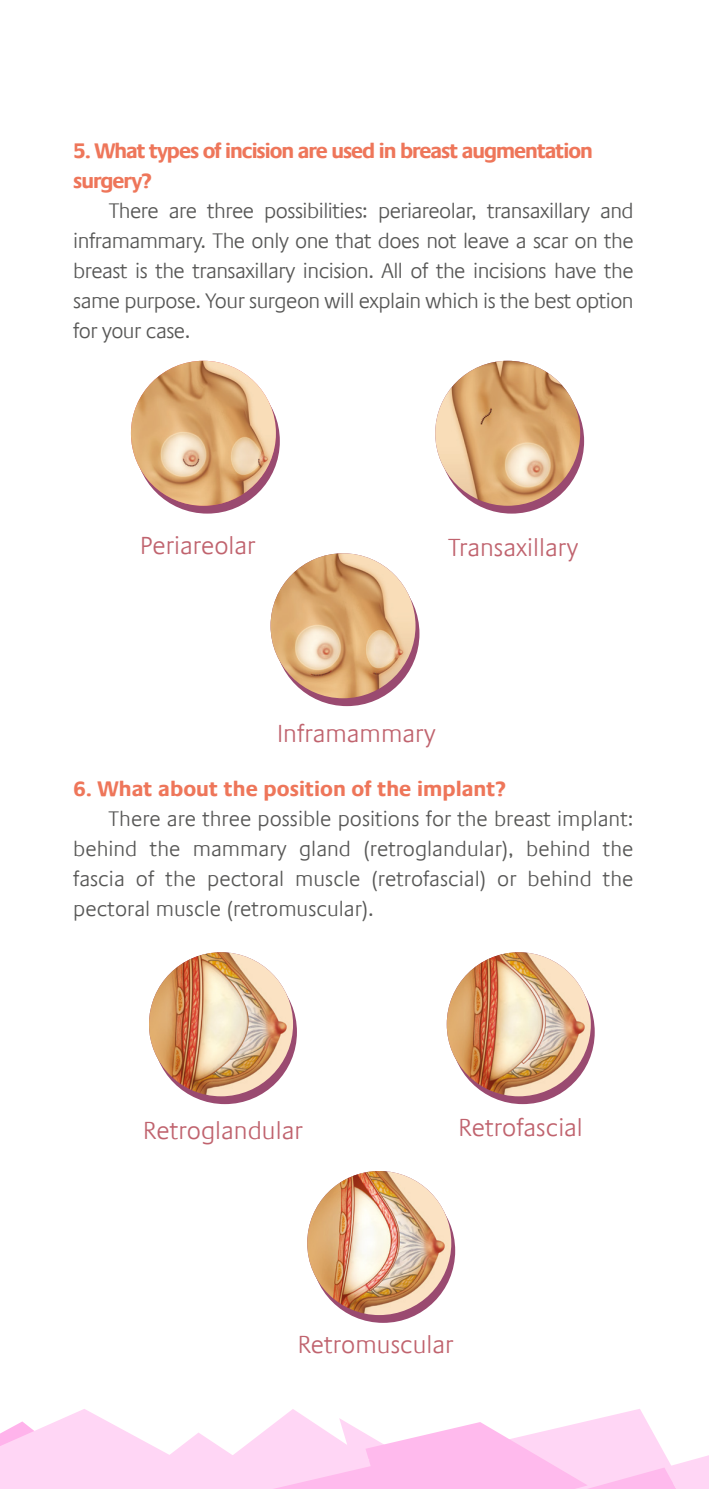
<style>
.page{position:relative;width:709px;height:1489px;background:#fff}
.page>*{position:absolute;margin:0;border:0;box-sizing:border-box;transform-origin:0 0}
.t1{font:300 25px "Praxis Com";color:#c0636e}
.t2{font:300 21.25px/30px "Praxis Com";letter-spacing:-.02em;color:#575756;text-align:justify}
.t3{font:700 21.25px/30px "Praxis Com";letter-spacing:-.05em;color:#ee765a}
.t4{font:700 21.25px "Praxis Com";color:#ee765a}
</style>
<div class="page">
<svg style="left:0;top:1409px;width:709px;height:79px"></svg>
<div style="left:439px;top:368px;width:145px;height:145px;background:#9a4a70;border-radius:50%"></div>
<img style="left:435px;top:361px;width:145px;height:144px;border-radius:72px">
<div style="left:135px;top:368px;width:145px;height:145px;background:#9a4a70;border-radius:50%"></div>
<img style="left:131px;top:361px;width:145px;height:144px;border-radius:72px">
<svg style="left:274px;top:561px;width:145px;height:145px"></svg>
<img style="left:270px;top:553px;width:145px;height:145px;border-radius:72px">
<svg style="left:311px;top:1178px;width:144px;height:144px"></svg>
<img style="left:307px;top:1170px;width:144px;height:144px;border-radius:72px">
<div style="left:450px;top:960px;width:144px;height:144px;background:#9a4a70;border-radius:50%"></div>
<img style="left:447px;top:952px;width:144px;height:144px;border-radius:72px">
<div style="left:153px;top:960px;width:144px;height:144px;background:#9a4a70;border-radius:50%"></div>
<img style="left:149px;top:952px;width:144px;height:144px;border-radius:72px">
<p class="t3" style="left:73px;top:136px;width:521px">5. What types of incision are used in breast augmentation surgery?</p>
<p class="t2" style="left:73px;top:196px;width:562px;text-indent:35px">There are three possibilities: periareolar, transaxillary and inframammary. The only one that does not leave a scar on the breast is the transaxillary incision. All of the incisions have the same purpose. Your surgeon will explain which is the best option for your case.</p>
<p class="t1" style="left:140px;top:531px;width:117px">Periareolar</p>
<p class="t1" style="left:448px;top:532px;width:132px">Transaxillary</p>
<p class="t1" style="left:277px;top:719px;width:160px">Inframammary</p>
<p class="t4" style="left:73px;top:776px;width:434px">6. What about the position of the implant?</p>
<p class="t2" style="left:73px;top:804px;width:562px;text-indent:35px">There are three possible positions for the breast implant: behind the mammary gland (retroglandular), behind the fascia of the pectoral muscle (retrofascial) or behind the pectoral muscle (retromuscular).</p>
<p class="t1" style="left:143px;top:1115px;width:161px">Retroglandular</p>
<p class="t1" style="left:458px;top:1112px;width:126px">Retrofascial</p>
<p class="t1" style="left:298px;top:1330px;width:157px">Retromuscular</p>
</div>
